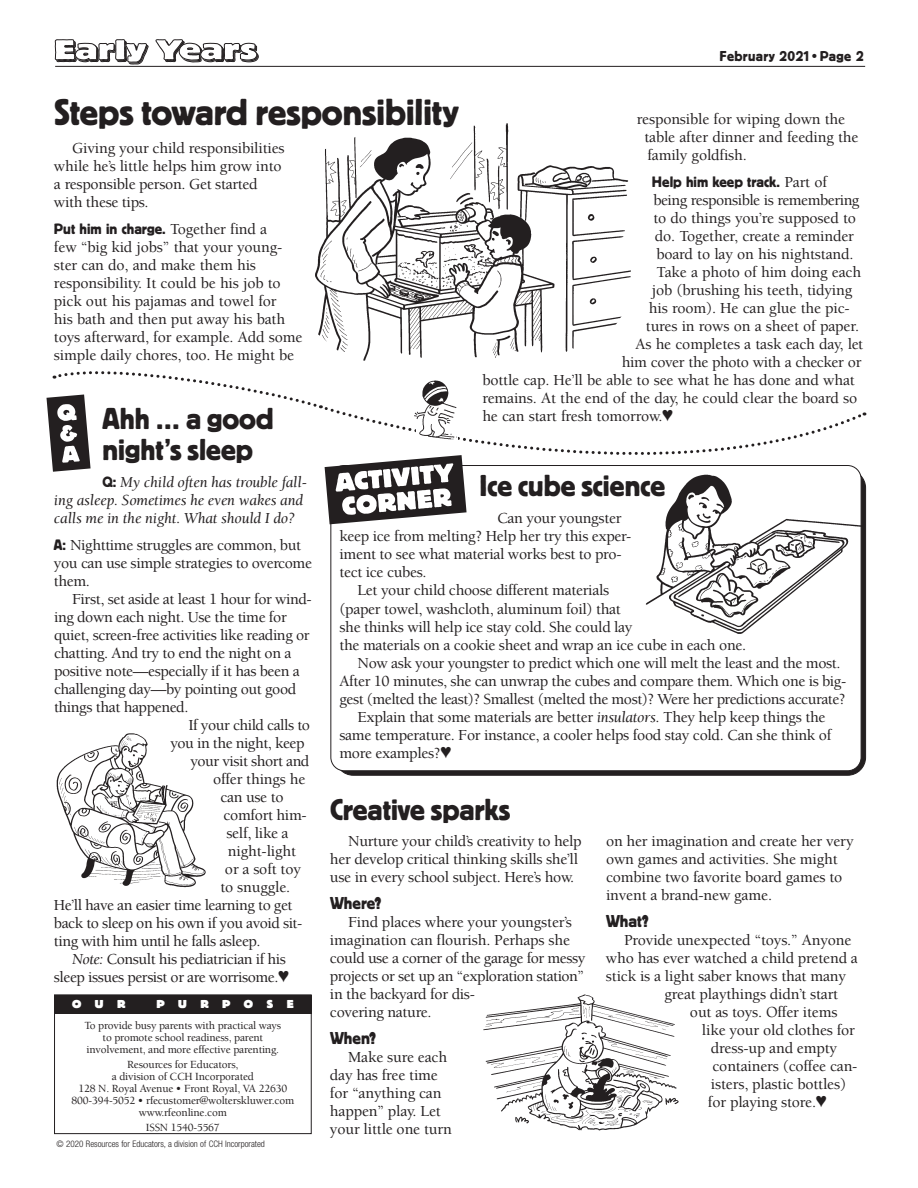
<style>
.page{position:relative;width:918px;height:1188px;background:#fff}
.page>*{position:absolute;margin:0;border:0;box-sizing:border-box;transform-origin:0 0}
.t1{font:39px "Platz";color:#231f20}
.t2{font:31.5px/31.5px "Platz";color:#231f20}
.t3{font:700 29.7px "Platz";color:#fff;scale:1.24 1}
.t4{font:18px "Platz";color:#231f20}
.t5{font:500 15.75px/18px "Berkeley Std";letter-spacing:-.02em;color:#231f20}
.t6{font:italic 15.75px/18px "Berkeley Std";letter-spacing:-.01em;color:#231f20}
.t7{font:15.75px "Platz";color:#231f20}
.t8{font:15px "Platz";letter-spacing:.025em;color:#231f20}
.t9{font:700 12px "Platz";letter-spacing:1.125em;color:#fff}
.t10{font:500 11.25px/12px "Berkeley Std";letter-spacing:-.015em;color:#231f20;text-align:center}
.t11{font:300 condensed 9px "Helvetica Neue";color:#231f20}
.s1{font-family:"Berkeley Std";font-weight:500}
.s2{font-family:"Platz";font-weight:400}
.s3{font-family:"Platz";font-style:normal}
.s4{font-weight:400;font-style:italic}
.s5{font-weight:700}
</style>
<div class="page">
<svg style="left:55px;top:39px;width:94px;height:26px"></svg>
<svg style="left:155px;top:39px;width:104px;height:24px"></svg>
<hr style="left:55px;top:66px;width:810px;height:1px;background:#231f20">
<div style="left:54px;top:995px;width:258px;height:18px;background:#231f20"></div>
<div style="left:54px;top:994px;width:258px;height:140px;border:1px solid #231f20"></div>
<svg style="left:46px;top:371px;width:819px;height:153px"></svg>
<img style="left:315px;top:123px;width:316px;height:238px">
<img style="left:483px;top:994px;width:195px;height:137px">
<img style="left:56px;top:733px;width:150px;height:155px">
<img style="left:640px;top:461px;width:223px;height:174px">
<div style="left:417px;top:424px;width:41px;height:22px;background:#fff"></div>
<img style="left:412px;top:376px;width:49px;height:67px">
<h3 class="t3" style="left:54px;top:33px;width:165px">Early Years</h3>
<h1 class="t8" style="left:720px;top:48px;width:146px">February 2021•Page 2</h1>
<h2 class="t1" style="left:54px;top:91px;width:406px">Steps toward responsibility</h2>
<p class="t5" style="left:644px;top:110px;width:216px;text-indent:-7px">responsible for wiping down the table after dinner and feeding the family goldfish.</p>
<p class="t7" style="left:652px;top:173px;width:177px">Help him keep track. <span class="s1">Part of</span></p>
<p class="t5" style="left:653px;top:191px;width:208px">being responsible is remembering</p>
<p class="t5" style="left:653px;top:209px;width:204px">to do things you’re supposed to</p>
<p class="t5" style="left:655px;top:227px;width:201px">do. Together, create a reminder</p>
<p class="t5" style="left:656px;top:245px;width:199px">board to lay on his nightstand.</p>
<p class="t5" style="left:656px;top:263px;width:206px">Take a photo of him doing each</p>
<p class="t5" style="left:652px;top:281px;width:202px">job (brushing his teeth, tidying</p>
<p class="t5" style="left:649px;top:299px;width:202px">his room). He can glue the pic-</p>
<p class="t5" style="left:646px;top:317px;width:215px">tures in rows on a sheet of paper.</p>
<p class="t5" style="left:635px;top:335px;width:229px">As he completes a task each day, let</p>
<p class="t5" style="left:622px;top:353px;width:241px">him cover the photo with a checker or</p>
<p class="t5" style="left:482px;top:371px;width:374px">bottle cap. He’ll be able to see what he has done and what</p>
<p class="t5" style="left:482px;top:389px;width:376px">remains. At the end of the day, he could clear the board so</p>
<p class="t5" style="left:482px;top:407px;width:192px">he can start fresh tomorrow.♥</p>
<p class="t5" style="left:54px;top:140px;width:232px;text-indent:18px">Giving your child responsibilities while he’s little helps him grow into a responsible person. Get started with these tips.</p>
<p class="t5" style="left:54px;top:221px;width:250px"><span class="s2">Put him in charge.</span> Together find a<br>few “big kid jobs” that your young&shy;ster can do, and make them his responsibility. It could be his job to pick out his pajamas and towel for<br>his bath and then put away his bath toys afterward, for example. Add some simple daily chores, too. He might be</p>
<h2 class="t2" style="left:103px;top:402px;width:173px">Ahh … a good night’s sleep</h2>
<p class="t6" style="left:54px;top:474px;width:255px;text-indent:49px"><span class="s3">Q:</span> My child often has trouble fall&shy;ing asleep. Sometimes he even wakes and calls me in the night. What should I do?</p>
<p class="t5" style="left:54px;top:537px;width:249px"><span class="s2">A:</span> Nighttime struggles are common, but</p>
<p class="t5" style="left:54px;top:555px;width:260px">you can use simple strategies to overcome</p>
<p class="t5" style="left:54px;top:573px;width:38px">them.</p>
<p class="t5" style="left:72px;top:591px;width:241px">First, set aside at least 1 hour for wind-</p>
<p class="t5" style="left:54px;top:609px;width:234px">ing down each night. Use the time for</p>
<p class="t5" style="left:54px;top:627px;width:257px">quiet, screen-free activities like reading or</p>
<p class="t5" style="left:54px;top:645px;width:239px">chatting. And try to end the night on a</p>
<p class="t5" style="left:54px;top:663px;width:247px">positive note—especially if it has been a</p>
<p class="t5" style="left:54px;top:681px;width:244px">challenging day—by pointing out good</p>
<p class="t5" style="left:54px;top:699px;width:136px">things that happened.</p>
<p class="t5" style="left:188px;top:717px;width:123px">If your child calls to</p>
<p class="t5" style="left:170px;top:735px;width:136px">you in the night, keep</p>
<p class="t5" style="left:191px;top:753px;width:120px">your visit short and</p>
<p class="t5" style="left:213px;top:771px;width:94px">offer things he</p>
<p class="t5" style="left:221px;top:789px;width:65px">can use to</p>
<p class="t5" style="left:224px;top:807px;width:85px">comfort him-</p>
<p class="t5" style="left:226px;top:825px;width:64px">self, like a</p>
<p class="t5" style="left:228px;top:843px;width:70px">night-light</p>
<p class="t5" style="left:225px;top:861px;width:77px">or a soft toy</p>
<p class="t5" style="left:220px;top:879px;width:71px">to snuggle.</p>
<p class="t5" style="left:54px;top:897px;width:240px">He’ll have an easier time learning to get</p>
<p class="t5" style="left:54px;top:915px;width:250px">back to sleep on his own if you avoid sit-</p>
<p class="t5" style="left:54px;top:933px;width:208px">ting with him until he falls asleep.</p>
<p class="t5" style="left:72px;top:951px;width:215px"><span class="s4">Note:</span> Consult his pediatrician if his</p>
<p class="t5" style="left:54px;top:969px;width:236px">sleep issues persist or are worrisome.♥</p>
<h2 class="t2" style="left:479px;top:470px;width:187px">Ice cube science</h2>
<p class="t5" style="left:497px;top:510px;width:126px">Can your youngster</p>
<p class="t5" style="left:339px;top:528px;width:293px">keep ice from melting? Help her try this exper-</p>
<p class="t5" style="left:339px;top:546px;width:284px">iment to see what material works best to pro-</p>
<p class="t5" style="left:339px;top:564px;width:89px">tect ice cubes.</p>
<p class="t5" style="left:357px;top:582px;width:253px">Let your child choose different materials</p>
<p class="t5" style="left:339px;top:600px;width:283px">(paper towel, washcloth, aluminum foil) that</p>
<p class="t5" style="left:339px;top:618px;width:295px">she thinks will help ice stay cold. She could lay</p>
<p class="t5" style="left:339px;top:636px;width:408px">the materials on a cookie sheet and wrap an ice cube in each one.</p>
<p class="t5" style="left:357px;top:654px;width:485px">Now ask your youngster to predict which one will melt the least and the most.</p>
<p class="t5" style="left:339px;top:672px;width:508px">After 10 minutes, she can unwrap the cubes and compare them. Which one is big-</p>
<p class="t5" style="left:339px;top:690px;width:508px">gest (melted the least)? Smallest (melted the most)? Were her predictions accurate?</p>
<p class="t5" style="left:357px;top:708px;width:470px">Explain that some materials are better <span class="s4">insulators</span>. They help keep things the</p>
<p class="t5" style="left:339px;top:726px;width:493px">same temperature. For instance, a cooler helps food stay cold. Can she think of</p>
<p class="t5" style="left:339px;top:744px;width:114px">more examples?♥</p>
<h2 class="t2" style="left:330px;top:794px;width:182px">Creative sparks</h2>
<p class="t5" style="left:330px;top:832px;width:253px;text-indent:18px">Nurture your child’s creativity to help her develop critical thinking skills she’ll use in every school subject. Here’s how.</p>
<p class="t4" style="left:330px;top:893px;width:53px">Where<span class="s5">?</span></p>
<p class="t5" style="left:330px;top:913px;width:257px;text-indent:18px">Find places where your youngster’s imagination can flourish. Perhaps she could use a corner of the garage for messy projects or set up an “exploration station” in the backyard for dis-<br>covering nature.</p>
<p class="t4" style="left:330px;top:1028px;width:48px">When<span class="s5">?</span></p>
<p class="t5" style="left:330px;top:1048px;width:123px;text-indent:18px">Make sure each day has free time for “anything can happen” play. Let your little one turn</p>
<p class="t5" style="left:606px;top:832px;width:249px">on her imagination and create her very own games and activities. She might combine two favorite board games to invent a brand-new game.</p>
<p class="t4" style="left:606px;top:911px;width:44px">What<span class="s5">?</span></p>
<p class="t5" style="left:624px;top:931px;width:229px">Provide unexpected “toys.” Anyone</p>
<p class="t5" style="left:606px;top:949px;width:253px">who has ever watched a child pretend a</p>
<p class="t5" style="left:606px;top:967px;width:242px">stick is a light saber knows that many</p>
<p class="t5" style="left:664px;top:985px;width:175px">great playthings didn’t start</p>
<p class="t5" style="left:690px;top:1003px;width:149px">out as toys. Offer items</p>
<p class="t5" style="left:702px;top:1021px;width:155px">like your old clothes for</p>
<p class="t5" style="left:711px;top:1039px;width:128px">dress-up and empty</p>
<p class="t5" style="left:712px;top:1057px;width:147px">containers (coffee can-</p>
<p class="t5" style="left:711px;top:1075px;width:137px">isters, plastic bottles)</p>
<p class="t5" style="left:708px;top:1093px;width:120px">for playing store.♥</p>
<p class="t9" style="left:72px;top:998px;width:55px">OUR</p>
<p class="t9" style="left:156px;top:998px;width:139px">PURPOSE</p>
<p class="t10" style="left:85px;top:1019px;width:198px">To provide busy parents with practical ways to promote school readiness, parent involvement, and more effective parenting.</p>
<p class="t10" style="left:71px;top:1058px;width:224px">Resources for Educators,<br>a division of CCH Incorporated<br>128 N. Royal Avenue • Front Royal, VA 22630<br>800-394-5052 • rfecustomer@wolterskluwer.com www.rfeonline.com</p>
<p class="t10" style="left:146px;top:1121px;width:75px">ISSN 1540-5567</p>
<p class="t11" style="left:57px;top:1139px;width:210px">© 2020 Resources for Educators, a division of CCH Incorporated</p>
</div>
